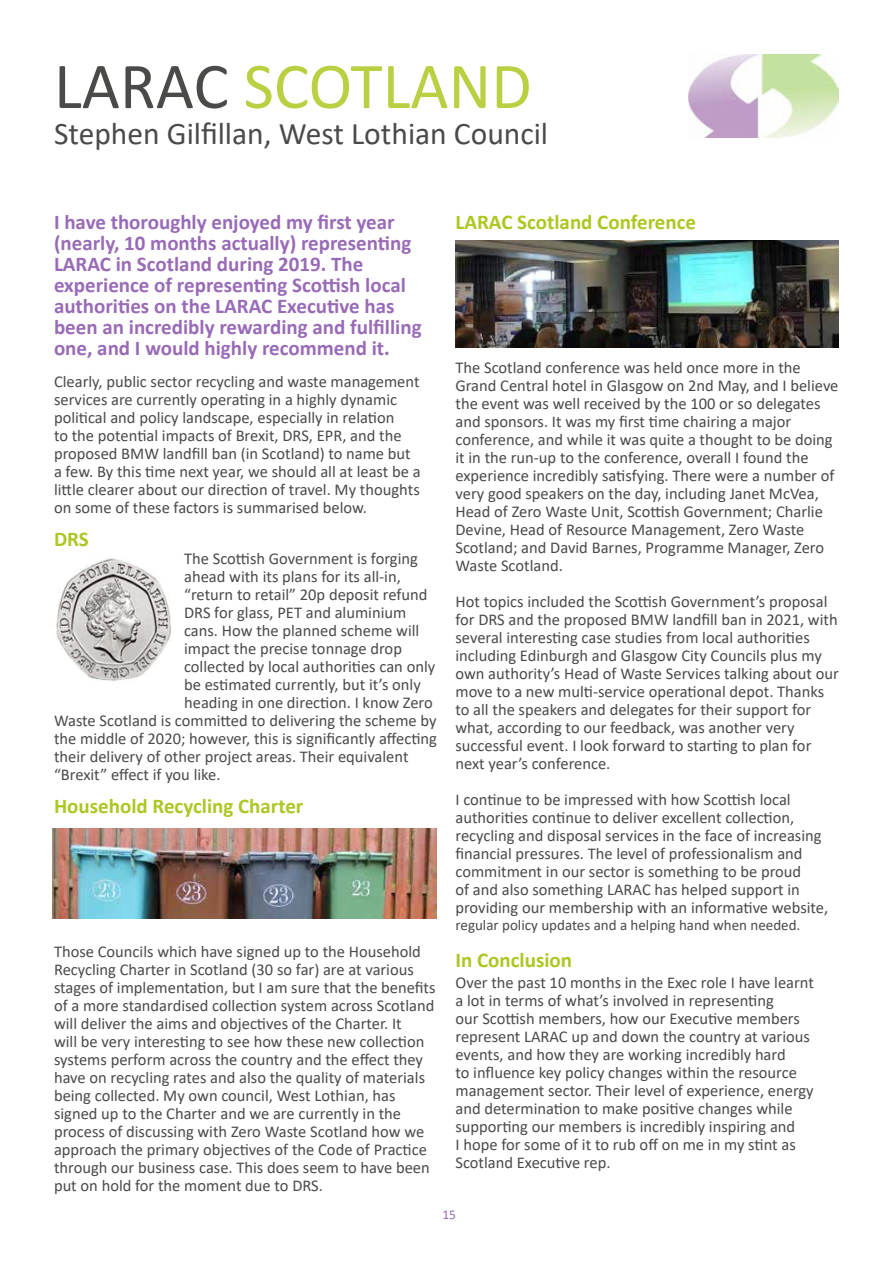
<style>
.page{position:relative;width:893px;height:1263px;background:#fff}
.page>*{position:absolute;margin:0;border:0;box-sizing:border-box;transform-origin:0 0}
.t1{font:66px "Calibri";color:#bacf42}
.t2{font:31.5px "Calibri";color:#4a4a49}
.t3{font:700 21px/21px "Calibri";color:#996bb7}
.t4{font:700 21px "Calibri";color:#aec621}
.t5{font:16.5px/18px "Calibri";color:#4a4a49}
.t6{font:15px "Calibri";color:#4a4a49}
.t7{font:13.5px "Calibri";color:#996bb7}
.s1{color:#4a4a49}
</style>
<div class="page">
<img style="left:56px;top:558px;width:115px;height:123px">
<img style="left:53px;top:829px;width:383px;height:89px">
<img style="left:455px;top:240px;width:384px;height:107px">
<img style="left:688px;top:54px;width:151px;height:84px">
<h1 class="t1" style="left:54px;top:40px;width:479px"><span class="s1">LARAC</span> SCOTLAND</h1>
<h2 class="t2" style="left:54px;top:112px;width:496px">Stephen Gilfillan, West Lothian Council</h2>
<p class="t3" style="left:54px;top:211px;width:369px">I have thoroughly enjoyed my first year (nearly, 10 months actually) representing LARAC in Scotland during 2019. The experience of representing Scottish local authorities on the LARAC Executive has been an incredibly rewarding and fulfilling one, and I would highly recommend it.</p>
<p class="t5" style="left:54px;top:372px;width:368px">Clearly, public sector recycling and waste management services are currently operating in a highly dynamic political and policy landscape, especially in relation<br>to the potential impacts of Brexit, DRS, EPR, and the proposed BMW landfill ban (in Scotland) to name but a few. By this time next year, we should all at least be a little clearer about our direction of travel. My thoughts on some of these factors is summarised below.</p>
<p class="t4" style="left:54px;top:524px;width:36px">DRS</p>
<p class="t5" style="left:184px;top:549px;width:235px">The Scottish Government is forging</p>
<p class="t5" style="left:184px;top:567px;width:218px">ahead with its plans for its all-in,</p>
<p class="t5" style="left:184px;top:585px;width:245px">“return to retail” 20p deposit refund</p>
<p class="t5" style="left:184px;top:603px;width:224px">DRS for glass, PET and aluminium</p>
<p class="t5" style="left:184px;top:621px;width:237px">cans. How the planned scheme will</p>
<p class="t5" style="left:184px;top:639px;width:219px">impact the precise tonnage drop</p>
<p class="t5" style="left:184px;top:657px;width:253px">collected by local authorities can only</p>
<p class="t5" style="left:184px;top:675px;width:238px">be estimated currently, but it’s only</p>
<p class="t5" style="left:184px;top:693px;width:250px">heading in one direction. I know Zero</p>
<p class="t5" style="left:54px;top:711px;width:384px">Waste Scotland is committed to delivering the scheme by</p>
<p class="t5" style="left:54px;top:729px;width:384px">the middle of 2020; however, this is significantly affecting</p>
<p class="t5" style="left:54px;top:747px;width:356px">their delivery of other project areas. Their equivalent</p>
<p class="t5" style="left:54px;top:765px;width:168px">“Brexit” effect if you like.</p>
<p class="t4" style="left:54px;top:791px;width:251px">Household Recycling Charter</p>
<p class="t5" style="left:54px;top:942px;width:383px">Those Councils which have signed up to the Household Recycling Charter in Scotland (30 so far) are at various stages of implementation, but I am sure that the benefits of a more standardised collection system across Scotland will deliver the aims and objectives of the Charter. It<br>will be very interesting to see how these new collection systems perform across the country and the effect they have on recycling rates and also the quality of materials being collected. My own council, West Lothian, has signed up to the Charter and we are currently in the process of discussing with Zero Waste Scotland how we approach the primary objectives of the Code of Practice through our business case. This does seem to have been put on hold for the moment due to DRS.</p>
<p class="t4" style="left:455px;top:207px;width:242px">LARAC Scotland Conference</p>
<p class="t5" style="left:455px;top:358px;width:385px">The Scotland conference was held once more in the Grand Central hotel in Glasgow on 2nd May, and I believe the event was well received by the 100 or so delegates and sponsors. It was my first time chairing a major conference, and while it was quite a thought to be doing it in the run-up to the conference, overall I found the experience incredibly satisfying. There were a number of very good speakers on the day, including Janet McVea, Head of Zero Waste Unit, Scottish Government; Charlie Devine, Head of Resource Management, Zero Waste Scotland; and David Barnes, Programme Manager, Zero Waste Scotland.</p>
<p class="t5" style="left:455px;top:592px;width:385px">Hot topics included the Scottish Government’s proposal for DRS and the proposed BMW landfill ban in 2021, with several interesting case studies from local authorities including Edinburgh and Glasgow City Councils plus my own authority’s Head of Waste Services talking about our move to a new multi-service operational depot. Thanks to all the speakers and delegates for their support for what, according to our feedback, was another very successful event. I look forward to starting to plan for next year’s conference.</p>
<p class="t5" style="left:455px;top:790px;width:374px">I continue to be impressed with how Scottish local authorities continue to deliver excellent collection, recycling and disposal services in the face of increasing financial pressures. The level of professionalism and commitment in our sector is something to be proud<br>of and also something LARAC has helped support in providing our membership with an informative website,</p>
<p class="t6" style="left:455px;top:914px;width:346px">regular policy updates and a helping hand when needed.</p>
<p class="t4" style="left:455px;top:945px;width:118px">In Conclusion</p>
<p class="t5" style="left:455px;top:973px;width:360px">Over the past 10 months in the Exec role I have learnt a lot in terms of what’s involved in representing<br>our Scottish members, how our Executive members represent LARAC up and down the country at various events, and how they are working incredibly hard<br>to influence key policy changes within the resource management sector. Their level of experience, energy and determination to make positive changes while supporting our members is incredibly inspiring and<br>I hope for some of it to rub off on me in my stint as Scotland Executive rep.</p>
<p class="t7" style="left:442px;top:1205px;width:15px">15</p>
</div>
